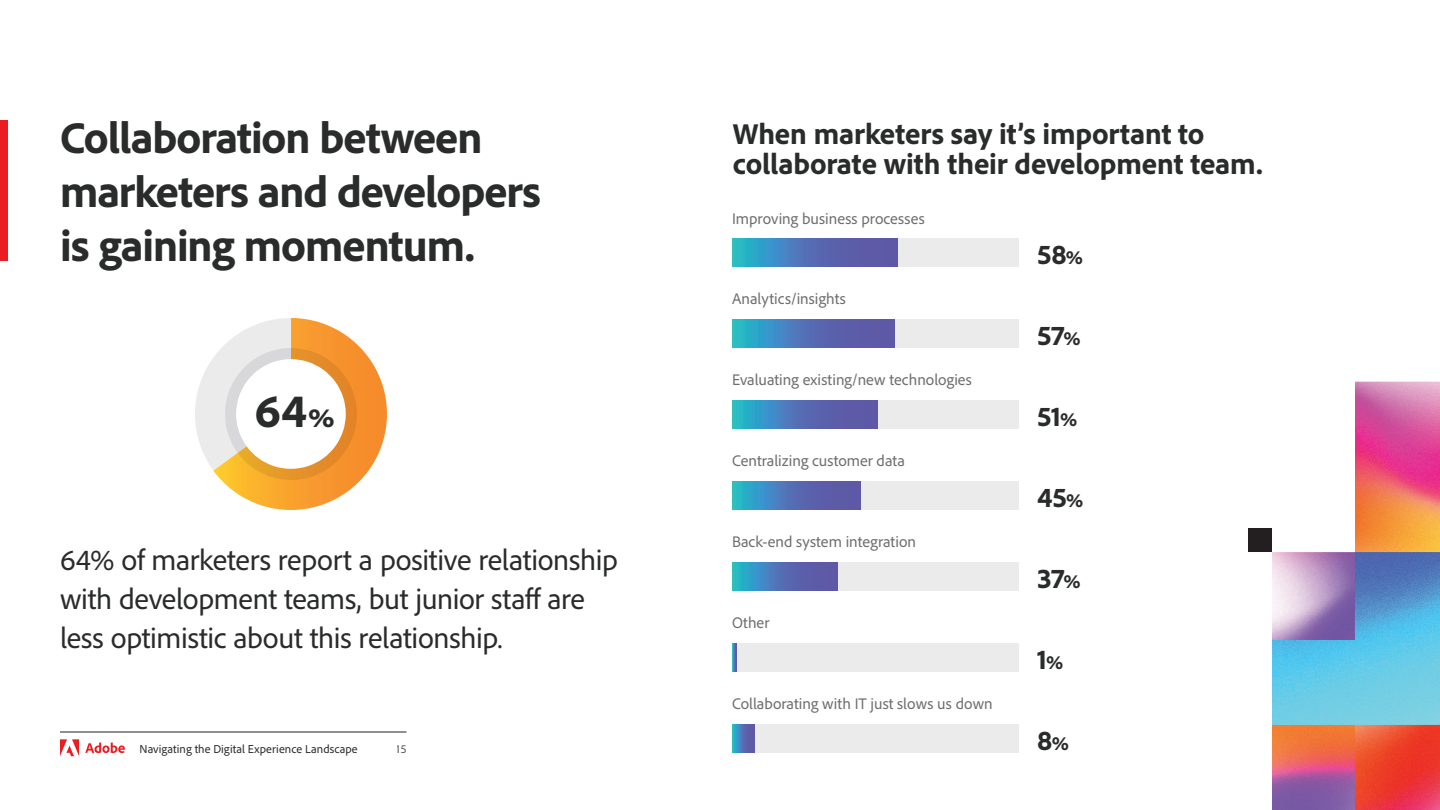
<style>
.page{position:relative;width:1440px;height:810px;background:#fff}
.page>*{position:absolute;margin:0;border:0;box-sizing:border-box;transform-origin:0 0}
.t1{font:800 48px "Adobe Clean";color:#2a2b2b}
.t2{font:800 45px/54px "Adobe Clean";letter-spacing:-.02em;color:#2a2b2b}
.t3{font:30px/39px "Adobe Clean";letter-spacing:-.01em;color:#2a2b2b}
.t4{font:800 30px/30px "Adobe Clean";letter-spacing:-.005em;color:#2a2b2b}
.t5{font:800 28.65px "Adobe Clean";letter-spacing:-.015em;color:#2a2b2b}
.t6{font:16.05px "Adobe Clean";color:#6e6e6e}
.t7{font:12px "Adobe Clean";letter-spacing:.01em;color:#2a2b2b}
.s1{font-size:31.95px}
.s2{font-size:19.95px}
</style>
<div class="page">
<div style="left:732px;top:238px;width:286px;height:29px;background:#ebebec"></div>
<svg style="left:732px;top:238px;width:165px;height:29px;background:#4c78b6"></svg>
<div style="left:732px;top:319px;width:286px;height:29px;background:#ebebec"></div>
<svg style="left:732px;top:319px;width:162px;height:29px;background:#4c78b6"></svg>
<div style="left:732px;top:400px;width:286px;height:29px;background:#ebebec"></div>
<svg style="left:732px;top:400px;width:145px;height:29px;background:#4b78b6"></svg>
<div style="left:732px;top:481px;width:286px;height:29px;background:#ebebec"></div>
<svg style="left:732px;top:481px;width:128px;height:29px;background:#4c78b6"></svg>
<div style="left:732px;top:562px;width:286px;height:29px;background:#ebebec"></div>
<svg style="left:732px;top:562px;width:105px;height:29px;background:#4b78b6"></svg>
<div style="left:732px;top:643px;width:286px;height:29px;background:#ebebec"></div>
<svg style="left:732px;top:643px;width:4px;height:29px"></svg>
<div style="left:732px;top:724px;width:286px;height:29px;background:#ebebec"></div>
<svg style="left:732px;top:724px;width:23px;height:29px"></svg>
<img style="left:1272px;top:381px;width:168px;height:429px">
<div style="left:0;top:120px;width:7px;height:141px;background:#ea1d23"></div>
<svg style="left:195px;top:318px;width:192px;height:192px"></svg>
<div style="left:1248px;top:528px;width:24px;height:24px;background:#231f20"></div>
<hr style="left:60px;top:732px;width:346px;height:1px;background:#231f20">
<svg style="left:60px;top:739px;width:65px;height:17px"></svg>
<h2 class="t2" style="left:60px;top:109px;width:483px">Collaboration between marketers and developers is gaining momentum.</h2>
<h1 class="t1" style="left:254px;top:379px;width:82px">64<span class="s1">%</span></h1>
<h3 class="t3" style="left:60px;top:540px;width:559px">64% of marketers report a positive relationship with development teams, but junior staff are less optimistic about this relationship.</h3>
<p class="t7" style="left:140px;top:741px;width:220px">Navigating the Digital Experience Landscape</p>
<p class="t7" style="left:397px;top:741px;width:11px">15</p>
<h3 class="t4" style="left:733px;top:118px;width:532px">When marketers say it’s important to collaborate with their development team.</h3>
<p class="t6" style="left:732px;top:208px;width:194px">Improving business processes</p>
<p class="t6" style="left:732px;top:289px;width:115px">Analytics/insights</p>
<p class="t6" style="left:732px;top:370px;width:242px">Evaluating existing/new technologies</p>
<p class="t6" style="left:732px;top:451px;width:175px">Centralizing customer data</p>
<p class="t6" style="left:732px;top:532px;width:186px">Back-end system integration</p>
<p class="t6" style="left:732px;top:613px;width:39px">Other</p>
<p class="t6" style="left:732px;top:694px;width:262px">Collaborating with IT just slows us down</p>
<h3 class="t5" style="left:1037px;top:236px;width:48px">58<span class="s2">%</span></h3>
<h3 class="t5" style="left:1037px;top:317px;width:45px">57<span class="s2">%</span></h3>
<h3 class="t5" style="left:1037px;top:398px;width:42px">51<span class="s2">%</span></h3>
<h3 class="t5" style="left:1037px;top:479px;width:48px">45<span class="s2">%</span></h3>
<h3 class="t5" style="left:1037px;top:560px;width:45px">37<span class="s2">%</span></h3>
<h3 class="t5" style="left:1037px;top:641px;width:28px">1<span class="s2">%</span></h3>
<h3 class="t5" style="left:1037px;top:722px;width:33px">8<span class="s2">%</span></h3>
</div>
